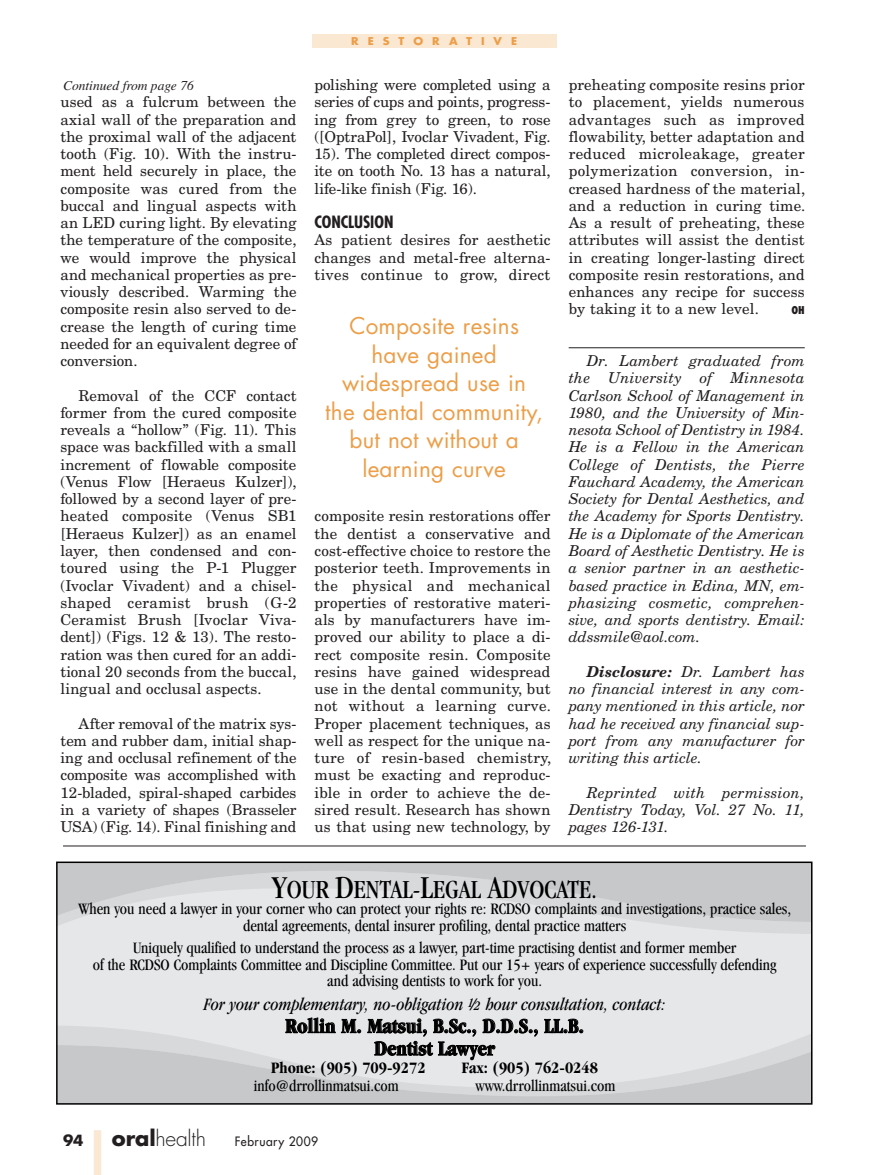
<style>
.page{position:relative;width:878px;height:1175px;background:#fff}
.page>*{position:absolute;margin:0;border:0;box-sizing:border-box;transform-origin:0 0}
.t1{font:700 90px "Futura";color:#fbe8d3;scale:.54 1}
.t2{font:condensed 27px "Garamond";color:#000}
.t3{font:22.5px/28.5px "Futura";letter-spacing:.01em;color:#ec9e48;text-align:center}
.t4{font:700 condensed 21px/22.5px "Garamond";letter-spacing:-.005em;color:#000;text-align:center}
.t5{font:300 21px "Futura";letter-spacing:-.01em;color:#231f20}
.t6{font:italic condensed 18px "Garamond";color:#000}
.t7{font:condensed 16.5px/16.5px "Garamond";color:#000;text-align:center}
.t8{font:700 condensed 16.5px "Garamond";color:#000}
.t9{font:700 condensed 16.5px "Futura";letter-spacing:-.005em;color:#231f20}
.t10{font:15px/17.2px "New Century Schlbk";letter-spacing:.01em;color:#231f20;text-align:justify}
.t11{font:italic 15px/17.2px "New Century Schlbk";letter-spacing:-.005em;color:#231f20;text-align:justify}
.t12{font:700 15px "Futura";color:#231f20}
.t13{font:italic 13.5px "Times";color:#231f20}
.t14{font:12.6px "Futura";letter-spacing:.045em;color:#231f20;scale:.95 1}
.t15{font:700 10.5px "Futura";letter-spacing:.815em;color:#ec9e48;scale:1.05 1}
.t16{font:800 condensed 10.5px "Futura";color:#231f20}
.s1{font-weight:700}
.s2{font-size:33px}
.s3{font-size:13.5px}
</style>
<div class="page">
<div style="left:312px;top:34px;width:244px;height:13px;background:#fbe8d3"></div>
<div style="left:58px;top:863px;width:753px;height:240px;background:#e6e7e9"></div>
<svg style="left:59px;top:1026px;width:750px;height:19px"></svg>
<svg style="left:59px;top:1045px;width:750px;height:56px"></svg>
<svg style="left:59px;top:922px;width:750px;height:12px"></svg>
<svg style="left:59px;top:864px;width:750px;height:58px"></svg>
<div style="left:56px;top:861px;width:756px;height:243px;border:2px solid #000"></div>
<svg style="left:285px;top:1017px;width:76px;height:16px"></svg>
<svg style="left:544px;top:1018px;width:39px;height:15px"></svg>
<svg style="left:367px;top:1018px;width:171px;height:42px"></svg>
<hr style="left:63px;top:845px;width:743px;height:1px;background:#231f20">
<hr style="left:568px;top:347px;width:236px;height:1px;background:#231f20">
<p class="t13" style="left:63px;top:78px;width:132px">Continued from page 76</p>
<p class="t10" style="left:60px;top:93px;width:237px">used as a fulcrum between the axial wall of the preparation and the proximal wall of the adjacent tooth (Fig. 10). With the instru&shy;ment held securely in place, the composite was cured from the buccal and lingual aspects with an LED curing light. By elevating the temperature of the composite, we would improve the physical and mechanical properties as pre&shy;viously described. Warming the composite resin also served to de&shy;crease the length of curing time needed for an equivalent degree of conversion.</p>
<p class="t10" style="left:60px;top:387px;width:237px;text-indent:18px">Removal of the CCF contact former from the cured composite reveals a “hollow” (Fig. 11). This space was backfilled with a small increment of flowable composite (Venus Flow [Heraeus Kulzer]), followed by a second layer of pre&shy;heated composite (Venus SB1 [Heraeus Kulzer]) as an enamel layer, then condensed and con&shy;toured using the P-1 Plugger (Ivoclar Vivadent) and a chisel&shy;shaped ceramist brush (G-2<br>Ceramist Brush [Ivoclar Viva&shy;dent]) (Figs. 12 &amp; 13). The resto&shy;ration was then cured for an addi&shy;tional 20 seconds from the buccal, lingual and occlusal aspects.</p>
<p class="t10" style="left:60px;top:714px;width:237px;text-indent:18px">After removal of the matrix sys&shy;tem and rubber dam, initial shap&shy;ing and occlusal refinement of the composite was accomplished with 12-bladed, spiral-shaped carbides in a variety of shapes (Bras- seler USA) (Fig. 14). Final finishing and</p>
<p class="t15" style="left:351px;top:33px;width:159px">restorative</p>
<p class="t10" style="left:314px;top:76px;width:238px">polishing were com-pleted using a series of cups and points, progress&shy;ing from grey to green, to rose ([OptraPol], Ivoclar Vivadent, Fig.<br>15). The completed direct compos&shy;ite on tooth No. 13 has a natural, life-like finish (Fig. 16).</p>
<p class="t9" style="left:314px;top:211px;width:81px">CONCLUSION</p>
<p class="t10" style="left:314px;top:231px;width:237px">As patient desires for aesthetic changes and metal-free alterna&shy;tives continue to grow, direct</p>
<h3 class="t3" style="left:325px;top:311px;width:219px">Composite resins have gained widespread use in the dental community, but not without a learning curve</h3>
<p class="t10" style="left:314px;top:507px;width:238px">composite resin restorations offer the dentist a conservative and cost-effective choice to restore the posterior teeth. Improvements in the physical and mechanical properties of restorative materi&shy;als by manufacturers have im&shy;proved our ability to place a di&shy;rect composite resin. Composite resins have gained widespread use in the dental community, but not without a learning curve.<br>Proper placement techniques, as well as respect for the unique na&shy;ture of resin-based chemistry, must be exacting and reproduc&shy;ible in order to achieve the de&shy;sired result. Research has shown us that using new technology, by</p>
<p class="t10" style="left:568px;top:76px;width:238px">preheating composite resins prior to placement, yields numerous advantages such as improved flowability, better adaptation and reduced microleakage, greater polymerization conversion, in&shy;creased hardness of the material, and a reduction in curing time.<br>As a result of preheating, these attributes will assist the dentist in creating longer-lasting direct composite resin restorations, and enhances any recipe for success by taking it to a new level.</p>
<p class="t16" style="left:791px;top:304px;width:15px">oh</p>
<p class="t11" style="left:568px;top:352px;width:237px;text-indent:18px">Dr. Lambert graduated from the University of Minnesota Carlson School of Management in 1980, and the University of Min&shy;nesota School of Dentistry in 1984.<br>He is a Fellow in the American College of Dentists, the Pierre Fauchard Academy, the American Society for Dental Aesthetics, and the Academy for Sports Dentistry.<br>He is a Diplomate of the American Board of Aesthetic Dentistry. He is a senior partner in an aesthetic&shy;based practice in Edina, MN, em&shy;phasizing cosmetic, comprehen&shy;sive, and sports dentistry. Email: ddssmile@aol.com.</p>
<p class="t11" style="left:568px;top:663px;width:237px;text-indent:18px"><span class="s1">Disclosure:</span> Dr. Lambert has no financial interest in any com&shy;pany mentioned in this article, nor had he received any financial sup&shy;port from any manufacturer for writing this article.</p>
<p class="t11" style="left:568px;top:783px;width:237px;text-indent:18px">Reprinted with permission, Dentistry Today, Vol. 27 No. 11, pages 126-131.</p>
<h2 class="t2" style="left:272px;top:874px;width:326px"><span class="s2">Y</span>OUR <span class="s2">D</span>ENTAL-<span class="s2">L</span>EGAL <span class="s2">A</span>DVOCATE.</h2>
<p class="t7" style="left:78px;top:900px;width:714px">When you need a lawyer in your corner who can protect your rights re: RCDSO complaints and investigations, practice sales, dental agreements, dental insurer profiling, dental practice matters</p>
<p class="t7" style="left:93px;top:939px;width:685px">Uniquely qualified to understand the process as a lawyer, part-time practising dentist and former member<br>of the RCDSO Complaints Committee and Discipline Committee. Put our 15+ years of experience successfully defending and advising dentists to work for you.</p>
<p class="t6" style="left:204px;top:994px;width:463px">For your complementary, no-obligation <sup>1</sup>/<span class="s3">2</span> hour consultation, contact:</p>
<h3 class="t4" style="left:285px;top:1014px;width:300px">Rollin M. Matsui, B.Sc., D.D.S., LL.B.<br>Dentist Lawyer</h3>
<p class="t8" style="left:271px;top:1058px;width:156px">Phone: (905) 709-9272</p>
<p class="t8" style="left:462px;top:1058px;width:138px">Fax: (905) 762-0248</p>
<p class="t7" style="left:254px;top:1077px;width:147px">info@drrollinmatsui.com</p>
<p class="t7" style="left:475px;top:1077px;width:141px">www.drrollinmatsui.com</p>
<p class="t12" style="left:63px;top:1130px;width:22px">94</p>
<h1 class="t1" style="left:84px;top:1108px;width:54px">|</h1>
<h3 class="t5" style="left:112px;top:1125px;width:96px"><span class="s1">oral</span>health</h3>
<p class="t14" style="left:235px;top:1133px;width:89px">February 2009</p>
</div>
